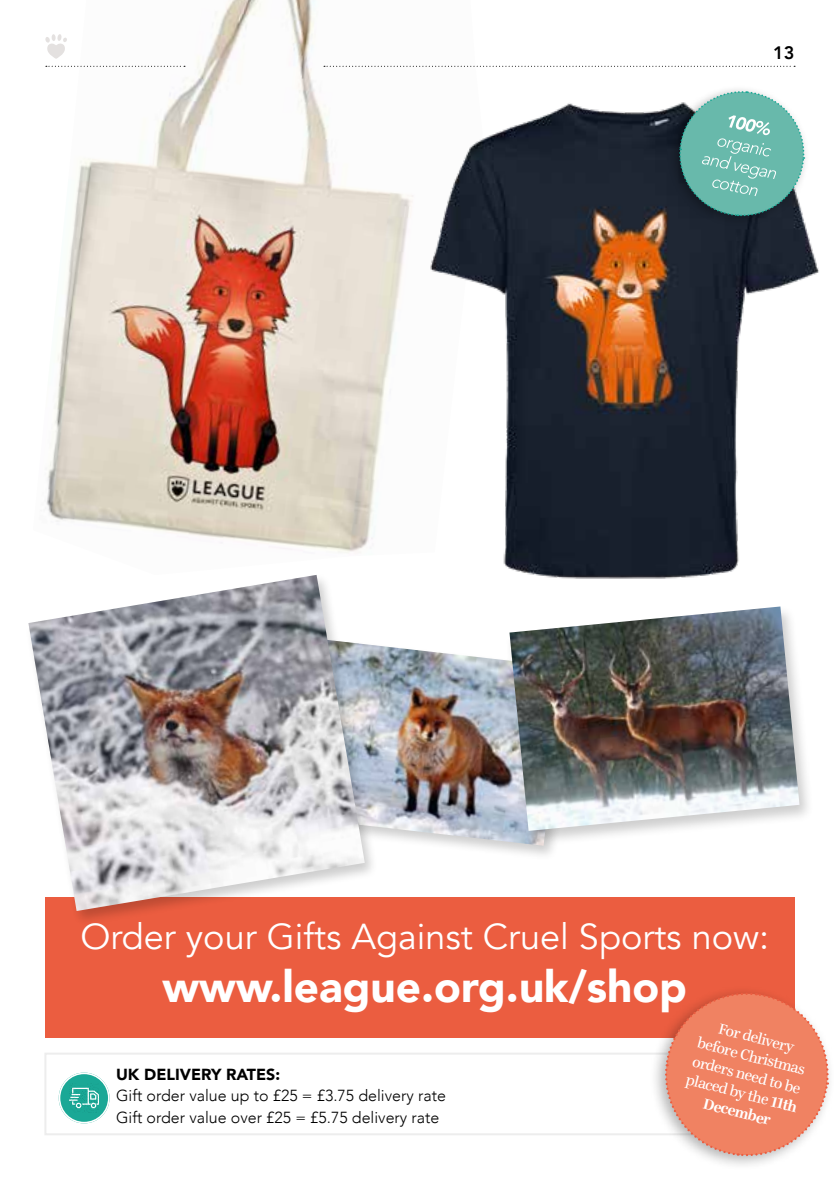
<style>
.page{position:relative;width:840px;height:1191px;background:#fff}
.page>*{position:absolute;margin:0;border:0;box-sizing:border-box;transform-origin:0 0}
.t1{font:900 44px "Avenir";color:#fff}
.t2{font:36px "Avenir";color:#fff}
.t3{font:800 18px "Avenir";color:#000}
.t4{font:300 16px/21.6px "Avenir";color:#000}
.t5{font:900 16px "Avenir";color:#000}
.t6{font:15.8px/19px "Ingeborg";color:#fff;text-align:center}
.s1{font-weight:700}
</style>
<div class="page">
<img style="left:45px;top:0;width:436px;height:553px">
<div style="left:45px;top:897px;width:749px;height:140px;background:#eb5d40"></div>
<div style="left:44px;top:1052px;width:751px;height:83px;border:2px solid #ededed"></div>
<img style="left:59px;top:1073px;width:50px;height:49px;border-radius:25px">
<div style="left:59px;top:1072px;width:50px;height:51px;border:2px solid #fff;border-radius:50%"></div>
<img style="left:413px;top:91px;width:406px;height:488px">
<svg style="left:46px;top:66px;width:139px;height:1px"></svg>
<div style="left:292px;top:636px;width:285px;height:226px;background:#000;opacity:.2"></div>
<img style="left:378px;top:639px;width:127px;height:206px">
<div style="left:505px;top:604px;width:309px;height:244px;background:#000;opacity:.2"></div>
<img style="left:509px;top:606px;width:290px;height:225px">
<svg style="left:324px;top:66px;width:470px;height:1px"></svg>
<div style="left:666px;top:85px;width:143px;height:143px;background:#000;opacity:.3"></div>
<svg style="left:677px;top:90px;width:128px;height:128px;background:#72aca4"></svg>
<div style="left:649px;top:984px;width:185px;height:186px;background:#000;opacity:.3"></div>
<svg style="left:661px;top:989px;width:170px;height:170px"></svg>
<div style="left:25px;top:573px;width:353px;height:353px;background:#000;opacity:.2"></div>
<img style="left:28px;top:575px;width:336px;height:336px">
<p class="t3" style="left:772px;top:39px;width:23px">13</p>
<h2 class="t2" style="left:80px;top:915px;width:689px">Order your Gifts Against Cruel Sports now:</h2>
<h1 class="t1" style="left:162px;top:948px;width:525px">www.league.org.uk/shop</h1>
<p class="t5" style="left:116px;top:1060px;width:165px">UK DELIVERY RATES:</p>
<p class="t4" style="left:116px;top:1085px;width:331px">Gift order value up to £25 = £3.75 delivery rate<br>Gift order value over £25 = £5.75 delivery rate</p>
<p class="t6" style="left:703px;top:1014px;width:116px;rotate:15deg">For delivery before Christmas orders need to be placed by the <span class="s1">11th<br>December</span></p>
</div>
